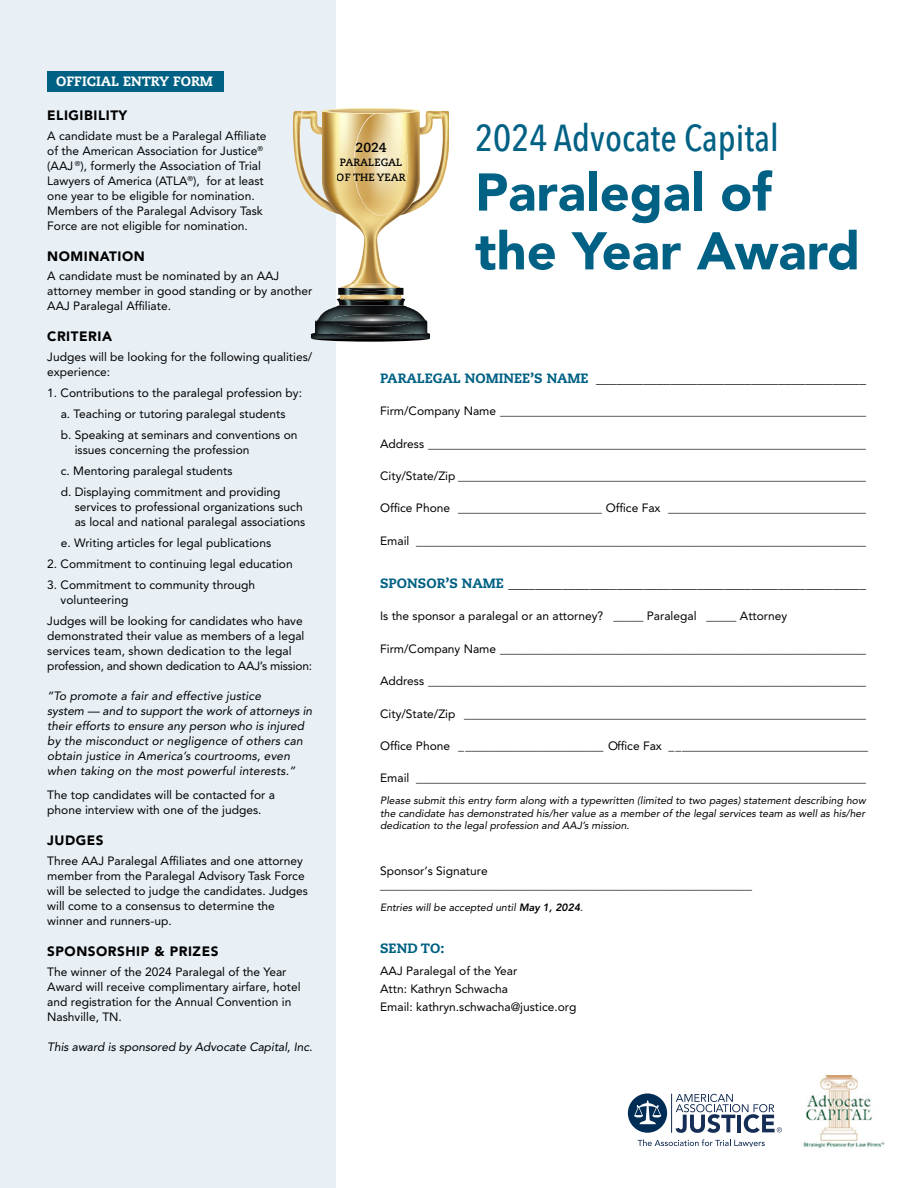
<style>
.page{position:relative;width:918px;height:1188px;background:#fff}
.page>*{position:absolute;margin:0;border:0;box-sizing:border-box;transform-origin:0 0}
.t1{font:900 52.5px/58.8px "Avenir";color:#006184}
.t2{font:500 37.5px "Avenir Next Condensed";color:#006184}
.t3{font:13.5px "Avenir LT Std";color:#000}
.t4{font:900 13.5px "Avenir LT Std";letter-spacing:.04em;color:#000}
.t5{font:800 13.5px "Caecilia LT Std";color:#fff}
.t6{font:800 13.5px "Caecilia LT Std";color:#006184}
.t7{font:700 13.2px "Caecilia LT Std";color:#000}
.t8{font:12px/15px "Avenir LT Std";color:#000}
.t9{font:italic 12px/15px "Avenir LT Std";letter-spacing:.01em;color:#000}
.t10{font:italic 10.5px/12.6px "Avenir LT Std";color:#000;text-align:justify}
.t11{font:700 10.5px/14.7px "Caecilia LT Std";color:#000}
.s1{font-family:"Caecilia LT Std";font-weight:800;color:#006184}
.s2{font-weight:800}
</style>
<div class="page">
<div style="left:0;top:0;width:335px;height:1188px;background:#e8f0f6"></div>
<img style="left:803px;top:1075px;width:81px;height:73px">
<svg style="left:638px;top:1139px;width:127px;height:8px"></svg>
<svg style="left:628px;top:1093px;width:39px;height:40px"></svg>
<hr style="left:671px;top:1094px;width:1px;height:38px;background:#162e55">
<svg style="left:676px;top:1094px;width:106px;height:39px"></svg>
<div style="left:47px;top:71px;width:177px;height:20px;background:#006184"></div>
<img style="left:420px;top:111px;width:29px;height:96px">
<img style="left:293px;top:111px;width:29px;height:96px">
<svg style="left:311px;top:336px;width:119px;height:6px"></svg>
<img style="left:315px;top:305px;width:112px;height:28px">
<img style="left:337px;top:300px;width:68px;height:5px">
<svg style="left:311px;top:331px;width:119px;height:6px"></svg>
<img style="left:311px;top:334px;width:119px;height:4px">
<img style="left:322px;top:115px;width:98px;height:185px">
<img style="left:338px;top:288px;width:65px;height:7px">
<img style="left:354px;top:115px;width:54px;height:100px">
<svg style="left:322px;top:108px;width:98px;height:7px"></svg>
<img style="left:344px;top:283px;width:53px;height:8px">
<img style="left:347px;top:300px;width:46px;height:1px">
<img style="left:344px;top:295px;width:53px;height:5px">
<img style="left:351px;top:294px;width:38px;height:1px">
<img style="left:331px;top:314px;width:83px;height:12px">
<img style="left:331px;top:332px;width:83px;height:4px">
<p class="t5" style="left:56px;top:73px;width:158px">OFFICIAL ENTRY FORM</p>
<p class="t4" style="left:47px;top:107px;width:82px">ELIGIBILITY</p>
<p class="t8" style="left:47px;top:128px;width:221px">A candidate must be a Paralegal Affiliate of the American Association for Justice<sup>® </sup>(AAJ <sup>®</sup>), formerly the Association of Trial Lawyers of America (ATLA<sup>®</sup>), for at least one year to be eligible for nomination.<br>Members of the Paralegal Advisory Task Force are not eligible for nomination.</p>
<p class="t4" style="left:47px;top:248px;width:99px">NOMINATION</p>
<p class="t8" style="left:47px;top:269px;width:267px">A candidate must be nominated by an AAJ attorney member in good standing or by another<br>AAJ Paralegal Affiliate.</p>
<p class="t4" style="left:47px;top:329px;width:66px">CRITERIA</p>
<p class="t8" style="left:47px;top:349px;width:267px">Judges will be looking for the following qualities/ experience:</p>
<p class="t8" style="left:61px;top:382px;width:243px;line-height:21px;text-indent:-14px">1. Contributions to the paralegal profession by: a. Teaching or tutoring paralegal students<br>b. Speaking at seminars and conventions on</p>
<p class="t8" style="left:61px;top:439px;width:221px;line-height:21px;text-indent:14px">issues concerning the profession<br>c. Mentoring paralegal students<br>d. Displaying commitment and providing</p>
<p class="t8" style="left:75px;top:499px;width:232px">services to professional organizations such as local and national paralegal associations</p>
<p class="t8" style="left:61px;top:535px;width:212px">e. Writing articles for legal publications</p>
<p class="t8" style="left:47px;top:556px;width:247px">2. Commitment to continuing legal education</p>
<p class="t8" style="left:61px;top:577px;width:196px;text-indent:-13px">3. Commitment to community through volunteering</p>
<p class="t8" style="left:47px;top:613px;width:267px">Judges will be looking for candidates who have demonstrated their value as members of a legal services team, shown dedication to the legal profession, and shown dedication to AAJ’s mission:</p>
<p class="t9" style="left:47px;top:689px;width:267px">“To promote a fair and effective justice<br>system — and to support the work of attorneys in their efforts to ensure any person who is injured by the misconduct or negligence of others can obtain justice in America’s courtrooms, even when taking on the most powerful interests.”</p>
<p class="t8" style="left:47px;top:787px;width:229px">The top candidates will be contacted for a phone interview with one of the judges.</p>
<p class="t4" style="left:47px;top:832px;width:58px">JUDGES</p>
<p class="t8" style="left:47px;top:853px;width:262px">Three AAJ Paralegal Affiliates and one attorney member from the Paralegal Advisory Task Force will be selected to judge the candidates. Judges will come to a consensus to determine the winner and runners-up.</p>
<p class="t4" style="left:47px;top:943px;width:173px">SPONSORSHIP &amp; PRIZES</p>
<p class="t8" style="left:47px;top:964px;width:255px">The winner of the 2024 Paralegal of the Year Award will receive complimentary airfare, hotel and registration for the Annual Convention in Nashville, TN.</p>
<p class="t9" style="left:47px;top:1039px;width:267px">This award is sponsored by Advocate Capital, Inc.</p>
<p class="t7" style="left:356px;top:139px;width:33px">2024</p>
<p class="t11" style="left:337px;top:156px;width:70px">PARALEGAL<br>OF THE YEAR</p>
<h2 class="t2" style="left:475px;top:115px;width:305px">2024 Advocate Capital</h2>
<h1 class="t1" style="left:475px;top:162px;width:386px">Paralegal of the Year Award</h1>
<p class="t3" style="left:380px;top:370px;width:487px"><span class="s1">PARALEGAL NOMINEE’S NAME</span> ________________________________________</p>
<p class="t8" style="left:380px;top:404px;width:487px">Firm/Company Name _____________________________________________________________</p>
<p class="t8" style="left:380px;top:436px;width:487px">Address _________________________________________________________________________</p>
<p class="t8" style="left:380px;top:468px;width:487px">City/State/Zip ____________________________________________________________________</p>
<p class="t8" style="left:380px;top:501px;width:487px">Office Phone ________________________ Office Fax _________________________________</p>
<p class="t8" style="left:380px;top:533px;width:487px">Email ___________________________________________________________________________</p>
<p class="t3" style="left:380px;top:576px;width:487px"><span class="s1">SPONSOR’S NAME</span> _____________________________________________________</p>
<p class="t8" style="left:380px;top:609px;width:409px">Is the sponsor a paralegal or an attorney? _____ Paralegal _____ Attorney</p>
<p class="t8" style="left:380px;top:641px;width:487px">Firm/Company Name _____________________________________________________________</p>
<p class="t8" style="left:380px;top:674px;width:487px">Address _________________________________________________________________________</p>
<p class="t8" style="left:380px;top:706px;width:487px">City/State/Zip ___________________________________________________________________</p>
<p class="t8" style="left:380px;top:738px;width:490px">Office Phone ________________________ Office Fax _________________________________</p>
<p class="t8" style="left:380px;top:771px;width:488px">Email ___________________________________________________________________________</p>
<p class="t10" style="left:380px;top:794px;width:487px">Please submit this entry form along with a typewritten (limited to two pages) statement describing how the candidate has demonstrated his/her value as a member of the legal services team as well as his/her dedication to the legal profession and AAJ’s mission.</p>
<p class="t8" style="left:380px;top:864px;width:374px;line-height:14.4px">Sponsor’s Signature ______________________________________________________________</p>
<p class="t10" style="left:380px;top:901px;width:204px">Entries will be accepted until <span class="s2">May 1, 2024</span>.</p>
<p class="t6" style="left:380px;top:940px;width:66px">SEND TO:</p>
<p class="t8" style="left:380px;top:961px;width:198px;line-height:18.1px">AAJ Paralegal of the Year<br>Attn: Kathryn Schwacha<br>Email: kathryn.schwacha@justice.org</p>
</div>
